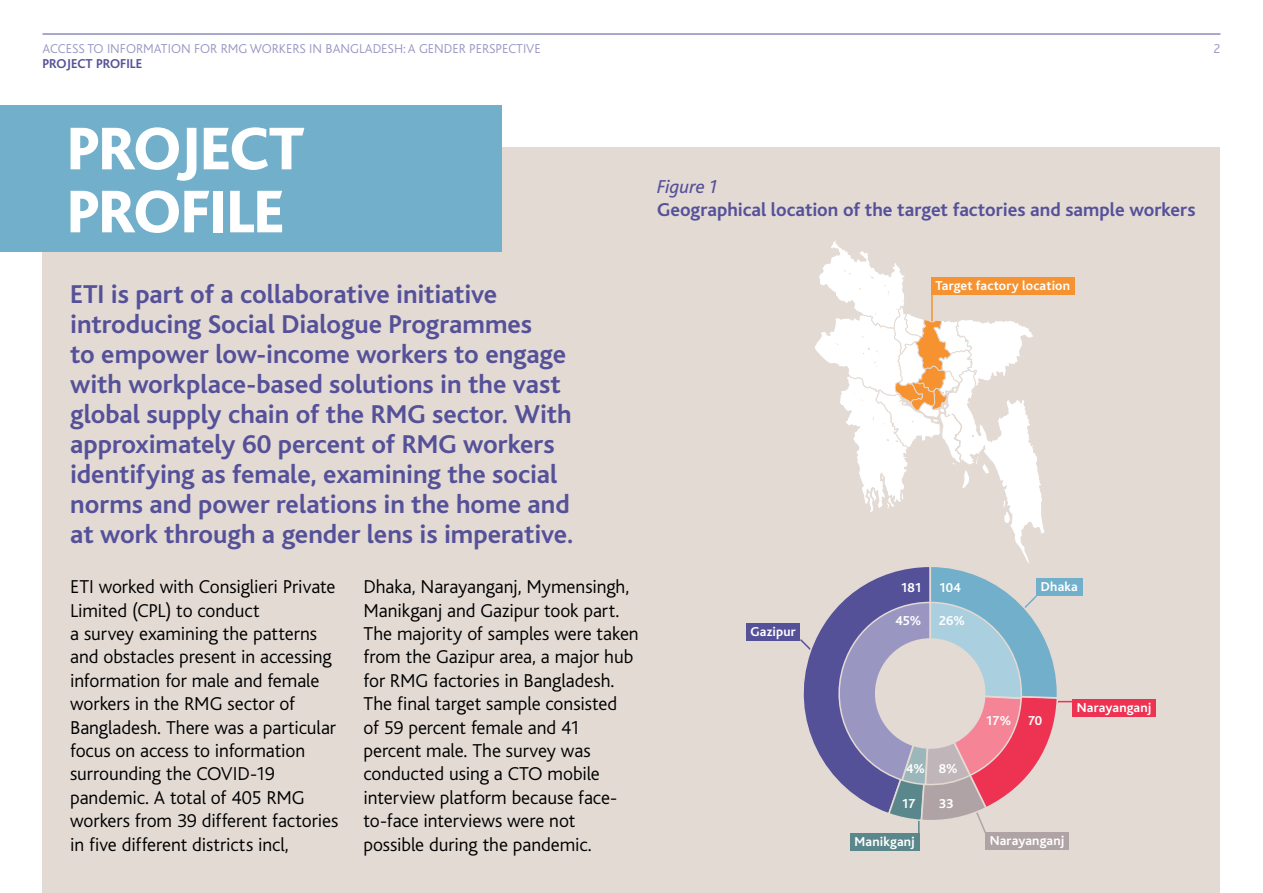
<style>
.page{position:relative;width:1263px;height:893px;background:#fff}
.page>*{position:absolute;margin:0;border:0;box-sizing:border-box;transform-origin:0 0}
.t1{font:800 63px/63px "Bliss";letter-spacing:-.015em;color:#fff}
.t2{font:700 27px/30px "Bliss";letter-spacing:-.005em;color:#555199}
.t3{font:300 19.5px/23.4px "Bliss";letter-spacing:-.005em;color:#000}
.t4{font:700 19.5px "Bliss";color:#555199}
.t5{font:italic 19.5px "Bliss";color:#555199}
.t6{font:700 13.5px "Bliss";letter-spacing:.01em;color:#fff}
.t7{font:300 13.5px "Bliss";color:#9997c2}
.t8{font:700 13.5px "Bliss";color:#555199}
</style>
<div class="page">
<hr style="left:43px;top:34px;width:1177px;height:1px;background:#555199">
<div style="left:43px;top:147px;width:1177px;height:746px;background:#e3dad4"></div>
<div style="left:0;top:105px;width:502px;height:147px;background:#72afca"></div>
<div style="left:1037px;top:578px;width:46px;height:17px;background:#72afca"></div>
<div style="left:1072px;top:699px;width:84px;height:17px;background:#ee3252"></div>
<div style="left:746px;top:624px;width:54px;height:17px;background:#555199"></div>
<div style="left:985px;top:832px;width:84px;height:17px;background:#b0a3a6"></div>
<hr style="left:1048px;top:701px;width:49px;height:1px;background:#ee3252">
<div style="left:931px;top:278px;width:144px;height:17px;background:#f69230"></div>
<svg style="left:787px;top:240px;width:272px;height:611px"></svg>
<p class="t7" style="left:43px;top:41px;width:500px">ACCESS TO INFORMATION FOR RMG WORKERS IN BANGLADESH: A GENDER PERSPECTIVE</p>
<p class="t7" style="left:1213px;top:41px;width:8px">2</p>
<p class="t8" style="left:43px;top:56px;width:101px">PROJECT PROFILE</p>
<p class="t1" style="left:67px;top:119px;width:239px">PROJECT<br>PROFILE</p>
<p class="t2" style="left:70px;top:280px;width:505px">ETI is part of a collaborative initiative introducing Social Dialogue Programmes<br>to empower low-income workers to engage with workplace-based solutions in the vast global supply chain of the RMG sector. With approximately 60 percent of RMG workers identifying as female, examining the social norms and power relations in the home and at work through a gender lens is imperative.</p>
<p class="t3" style="left:70px;top:575px;width:270px">ETI worked with Consiglieri Private<br>Limited (CPL) to conduct<br>a survey examining the patterns and obstacles present in accessing information for male and female workers in the RMG sector of<br>Bangladesh. There was a particular focus on access to information surrounding the COVID-19 pandemic. A total of 405 RMG workers from 39 different factories in five different districts incl,</p>
<p class="t3" style="left:364px;top:575px;width:277px">Dhaka, Narayanganj, Mymensingh,<br>Manikganj and Gazipur took part.<br>The majority of samples were taken from the Gazipur area, a major hub for RMG factories in Bangladesh.<br>The final target sample consisted<br>of 59 percent female and 41 percent male. The survey was conducted using a CTO mobile interview platform because face&shy;to-face interviews were not possible during the pandemic.</p>
<p class="t5" style="left:657px;top:177px;width:63px">Figure 1</p>
<p class="t4" style="left:657px;top:199px;width:540px">Geographical location of the target factories and sample workers</p>
<p class="t6" style="left:935px;top:279px;width:136px">Target factory location</p>
<p class="t6" style="left:750px;top:625px;width:47px">Gazipur</p>
<p class="t6" style="left:900px;top:581px;width:23px">181</p>
<p class="t6" style="left:939px;top:581px;width:24px">104</p>
<p class="t6" style="left:895px;top:613px;width:28px">45%</p>
<p class="t6" style="left:939px;top:613px;width:28px">26%</p>
<p class="t6" style="left:1041px;top:579px;width:38px">Dhaka</p>
<p class="t6" style="left:906px;top:761px;width:21px">4%</p>
<p class="t6" style="left:939px;top:761px;width:21px">8%</p>
<p class="t6" style="left:901px;top:796px;width:15px">17</p>
<p class="t6" style="left:939px;top:796px;width:16px">33</p>
<p class="t6" style="left:985px;top:713px;width:27px">17%</p>
<p class="t6" style="left:1028px;top:713px;width:16px">70</p>
<p class="t6" style="left:1077px;top:700px;width:76px">Narayanganj</p>
<p class="t6" style="left:854px;top:835px;width:62px">Manikganj</p>
<p class="t6" style="left:990px;top:833px;width:76px">Narayanganj</p>
</div>
